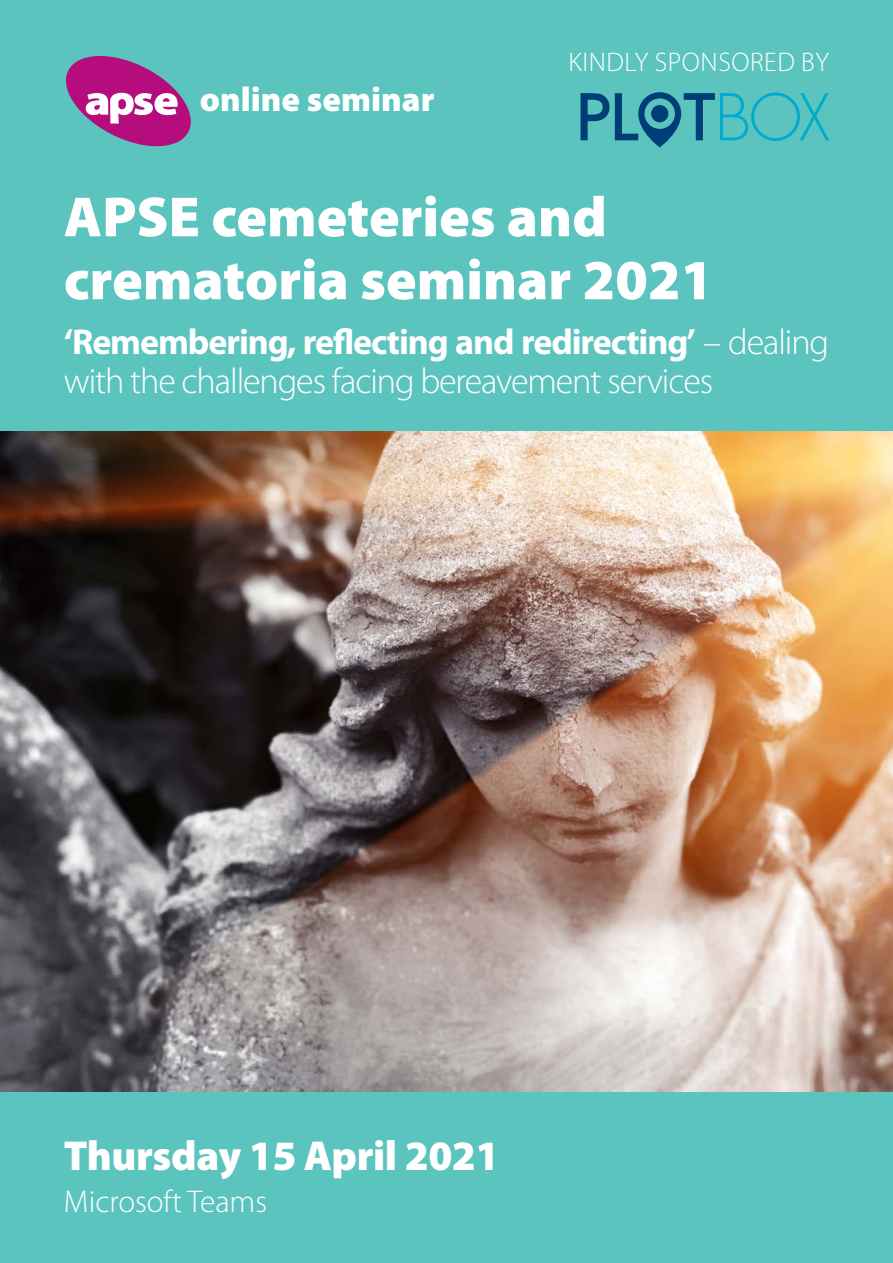
<style>
.page{position:relative;width:893px;height:1263px;background:#fff}
.page>*{position:absolute;margin:0;border:0;box-sizing:border-box;transform-origin:0 0}
.t1{font:900 57px/63px "Myriad Pro";color:#fff}
.t2{font:900 42px "Myriad Pro";letter-spacing:-.01em;color:#fff}
.t3{font:300 36px/39px "Myriad Pro";letter-spacing:-.03em;color:#fff}
.t4{font:900 34.5px "Myriad Pro";color:#fff}
.t5{font:700 32.85px "Myriad Pro";color:#fff}
.t6{font:300 31.5px "Myriad Pro";color:#fff}
.t7{font:300 27px "Myriad Pro";letter-spacing:.02em;color:#fff}
.s1{font-weight:700}
</style>
<div class="page">
<img style="left:0;top:431px;width:893px;height:661px">
<div style="left:0;top:1092px;width:893px;height:171px;background:#5bc4be"></div>
<div style="left:0;top:0;width:893px;height:431px;background:#5bc4be"></div>
<svg style="left:66px;top:56px;width:125px;height:91px"></svg>
<svg style="left:580px;top:93px;width:29px;height:47px"></svg>
<svg style="left:615px;top:92px;width:214px;height:55px"></svg>
<div style="left:651px;top:105px;width:17px;height:17px;background:#003e78;border-radius:50%"></div>
<p class="t4" style="left:200px;top:76px;width:236px">online seminar</p>
<p class="t5" style="left:202px;top:78px;width:133px">seminars</p>
<p class="t7" style="left:568px;top:47px;width:262px">KINDLY SPONSORED BY</p>
<h1 class="t1" style="left:64px;top:183px;width:651px">APSE cemeteries and crematoria seminar 2021</h1>
<p class="t3" style="left:64px;top:323px;width:767px"><span class="s1">‘Remembering, reflecting and redirecting’</span> – dealing with the challenges facing bereavement services</p>
<p class="t2" style="left:64px;top:1128px;width:437px">Thursday 15 April 2021</p>
<p class="t6" style="left:64px;top:1184px;width:205px">Microsoft Teams</p>
</div>
